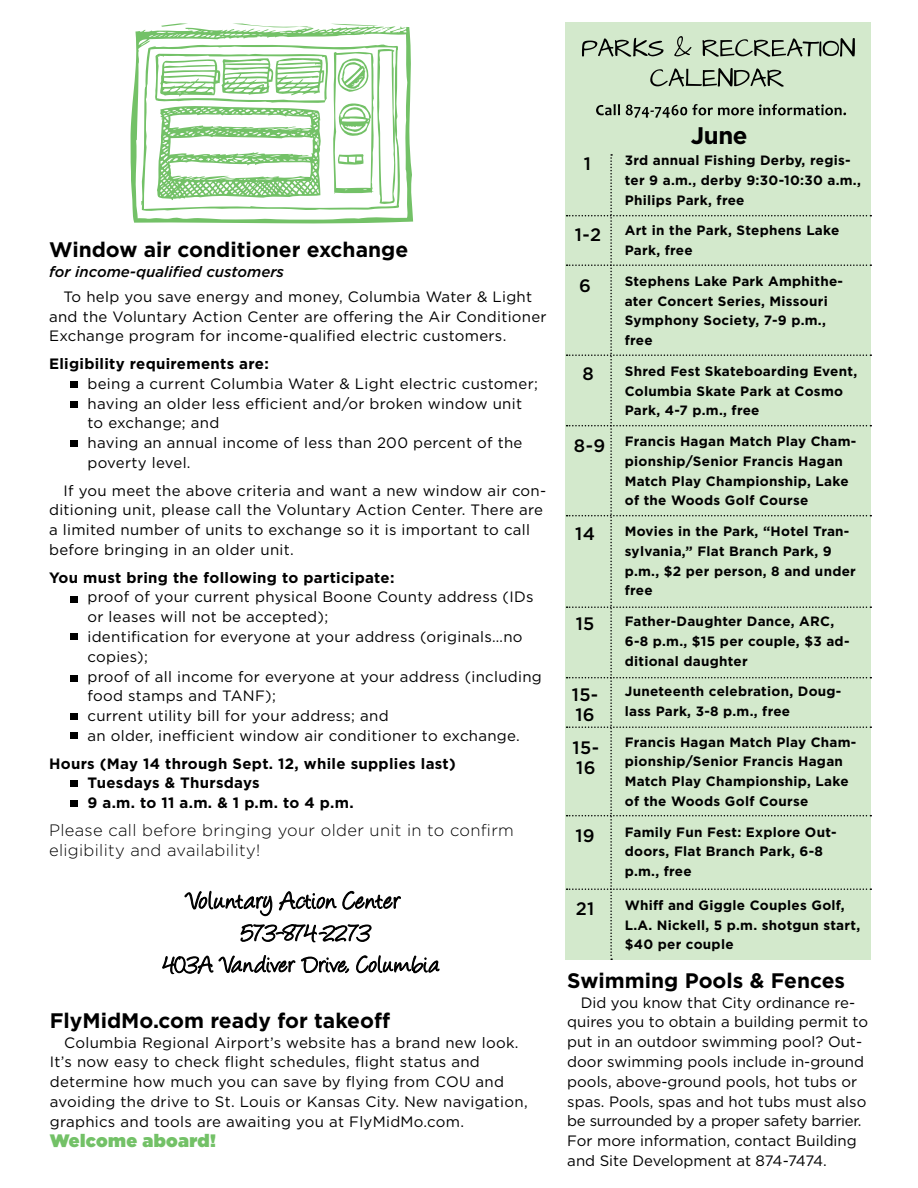
<style>
.page{position:relative;width:918px;height:1188px;background:#fff}
.page>*{position:absolute;margin:0;border:0;box-sizing:border-box;transform-origin:0 0}
.t1{font:700 24px "Gotham";color:#000}
.t2{font:700 21px "Gotham";color:#000}
.t3{font:500 18px/19.8px "Gotham";letter-spacing:.02em;color:#000}
.t4{font:900 18px "Gotham";letter-spacing:.02em;color:#73c167}
.t5{font:300 16.5px/19.8px "Gotham";letter-spacing:.02em;color:#000}
.t6{font:15px/19.8px "Gotham";letter-spacing:.02em;color:#000}
.t7{font:15px/19.8px "Gotham";color:#000}
.t8{font:700 15px/19.8px "Gotham";letter-spacing:.02em;color:#000}
.t9{font:700 13.5px/19.8px "Gotham";letter-spacing:.02em;color:#000}
.s1{font-weight:500;font-style:italic}
.s2{font-weight:700}
</style>
<div class="page">
<div style="left:565px;top:23px;width:305px;height:937px;background:#d3e9cc"></div>
<svg style="left:596px;top:104px;width:250px;height:14px"></svg>
<svg style="left:650px;top:68px;width:134px;height:19px"></svg>
<svg style="left:582px;top:36px;width:273px;height:21px"></svg>
<svg style="left:567px;top:154px;width:304px;height:806px"></svg>
<svg style="left:175px;top:23px;width:13px;height:1px"></svg>
<svg style="left:131px;top:24px;width:282px;height:199px"></svg>
<svg style="left:141px;top:44px;width:259px;height:168px"></svg>
<div style="left:70px;top:381px;width:8px;height:7px;background:#000"></div>
<div style="left:70px;top:401px;width:8px;height:7px;background:#000"></div>
<div style="left:70px;top:440px;width:8px;height:7px;background:#000"></div>
<div style="left:70px;top:596px;width:8px;height:7px;background:#000"></div>
<div style="left:70px;top:633px;width:8px;height:7px;background:#000"></div>
<div style="left:70px;top:675px;width:8px;height:7px;background:#000"></div>
<div style="left:70px;top:713px;width:8px;height:7px;background:#000"></div>
<div style="left:70px;top:732px;width:8px;height:7px;background:#000"></div>
<div style="left:70px;top:780px;width:8px;height:7px;background:#000"></div>
<div style="left:70px;top:800px;width:8px;height:7px;background:#000"></div>
<svg style="left:162px;top:955px;width:277px;height:19px"></svg>
<svg style="left:241px;top:924px;width:130px;height:19px"></svg>
<svg style="left:185px;top:890px;width:216px;height:26px"></svg>
<p class="t2" style="left:49px;top:236px;width:361px">Window air conditioner exchange</p>
<p class="t6" style="left:63px;top:259px;width:470px;line-height:24.6px;text-indent:-14px"><span class="s1">for income-qualified customers<br></span>To help you save energy and money, Columbia Water &amp; Light</p>
<p class="t6" style="left:49px;top:306px;width:499px">and the Voluntary Action Center are offering the Air Conditioner<br>Exchange program for income-qualified electric customers.</p>
<p class="t6" style="left:87px;top:353px;width:452px;text-indent:-38px"><span class="s2">Eligibility requirements are:<br></span>being a current Columbia Water &amp; Light electric customer; having an older less efficient and/or broken window unit to exchange; and<br>having an annual income of less than 200 percent of the poverty level.</p>
<p class="t6" style="left:49px;top:480px;width:499px;text-indent:14px">If you meet the above criteria and want a new window air con&shy;ditioning unit, please call the Voluntary Action Center. There are a limited number of units to exchange so it is important to call before bringing in an older unit.</p>
<p class="t6" style="left:87px;top:567px;width:456px;text-indent:-38px"><span class="s2">You must bring the following to participate:<br></span>proof of your current physical Boone County address (IDs or leases will not be accepted);<br>identification for everyone at your address (originals…no copies);<br>proof of all income for everyone at your address (including food stamps and TANF);<br>current utility bill for your address; and<br>an older, inefficient window air conditioner to exchange.</p>
<p class="t8" style="left:87px;top:753px;width:370px;text-indent:-38px">Hours (May 14 through Sept. 12, while supplies last)<br>Tuesdays &amp; Thursdays<br>9 a.m. to 11 a.m. &amp; 1 p.m. to 4 p.m.</p>
<p class="t5" style="left:49px;top:820px;width:466px">Please call before bringing your older unit in to confirm eligibility and availability!</p>
<p class="t2" style="left:50px;top:1006px;width:342px">FlyMidMo.com ready for takeoff</p>
<p class="t6" style="left:50px;top:1032px;width:479px;text-indent:14px">Columbia Regional Airport’s website has a brand new look.<br>It’s now easy to check flight schedules, flight status and determine how much you can save by flying from COU and avoiding the drive to St. Louis or Kansas City. New navigation, graphics and tools are awaiting you at FlyMidMo.com.</p>
<p class="t4" style="left:50px;top:1127px;width:168px">Welcome aboard!</p>
<p class="t3" style="left:584px;top:154px;width:9px">1</p>
<p class="t3" style="left:575px;top:224px;width:28px">1-2</p>
<p class="t3" style="left:579px;top:276px;width:13px">6</p>
<p class="t3" style="left:582px;top:364px;width:13px">8</p>
<p class="t3" style="left:574px;top:435px;width:33px">8-9</p>
<p class="t3" style="left:575px;top:523px;width:21px">14</p>
<p class="t3" style="left:576px;top:614px;width:20px">15</p>
<p class="t3" style="left:572px;top:684px;width:28px">15-<br>16</p>
<p class="t3" style="left:573px;top:737px;width:28px">15-<br>16</p>
<p class="t3" style="left:575px;top:825px;width:21px">19</p>
<p class="t3" style="left:576px;top:899px;width:20px">21</p>
<p class="t1" style="left:691px;top:120px;width:58px">June</p>
<p class="t9" style="left:625px;top:150px;width:238px">3rd annual Fishing Derby, regis&shy;ter 9 a.m., derby 9:30-10:30 a.m.,<br>Philips Park, free</p>
<p class="t9" style="left:625px;top:221px;width:216px">Art in the Park, Stephens Lake<br>Park, free</p>
<p class="t9" style="left:625px;top:271px;width:220px">Stephens Lake Park Amphithe&shy;ater Concert Series, Missouri<br>Symphony Society, 7-9 p.m., free</p>
<p class="t9" style="left:625px;top:361px;width:234px">Shred Fest Skateboarding Event,<br>Columbia Skate Park at Cosmo<br>Park, 4-7 p.m., free</p>
<p class="t9" style="left:625px;top:431px;width:233px">Francis Hagan Match Play Cham&shy;pionship/Senior Francis Hagan<br>Match Play Championship, Lake of the Woods Golf Course</p>
<p class="t9" style="left:625px;top:521px;width:233px">Movies in the Park, “Hotel Tran&shy;sylvania,” Flat Branch Park, 9 p.m., $2 per person, 8 and under free</p>
<p class="t9" style="left:625px;top:611px;width:226px">Father-Daughter Dance, ARC,<br>6-8 p.m., $15 per couple, $3 ad&shy;ditional daughter</p>
<p class="t9" style="left:625px;top:681px;width:218px">Juneteenth celebration, Doug&shy;lass Park, 3-8 p.m., free</p>
<p class="t9" style="left:625px;top:732px;width:233px">Francis Hagan Match Play Cham&shy;pionship/Senior Francis Hagan<br>Match Play Championship, Lake of the Woods Golf Course</p>
<p class="t9" style="left:625px;top:822px;width:213px">Family Fun Fest: Explore Out&shy;doors, Flat Branch Park, 6-8 p.m., free</p>
<p class="t9" style="left:625px;top:895px;width:237px">Whiff and Giggle Couples Golf,<br>L.A. Nickell, 5 p.m. shotgun start, $40 per couple</p>
<p class="t2" style="left:567px;top:966px;width:279px">Swimming Pools &amp; Fences</p>
<p class="t7" style="left:567px;top:992px;width:302px;text-indent:14px">Did you know that City ordinance re&shy;quires you to obtain a building permit to put in an outdoor swimming pool? Out&shy;door swimming pools include in-ground pools, above-ground pools, hot tubs or spas. Pools, spas and hot tubs must also be surrounded by a proper safety barrier.<br>For more information, contact Building and Site Development at 874-7474.</p>
</div>
